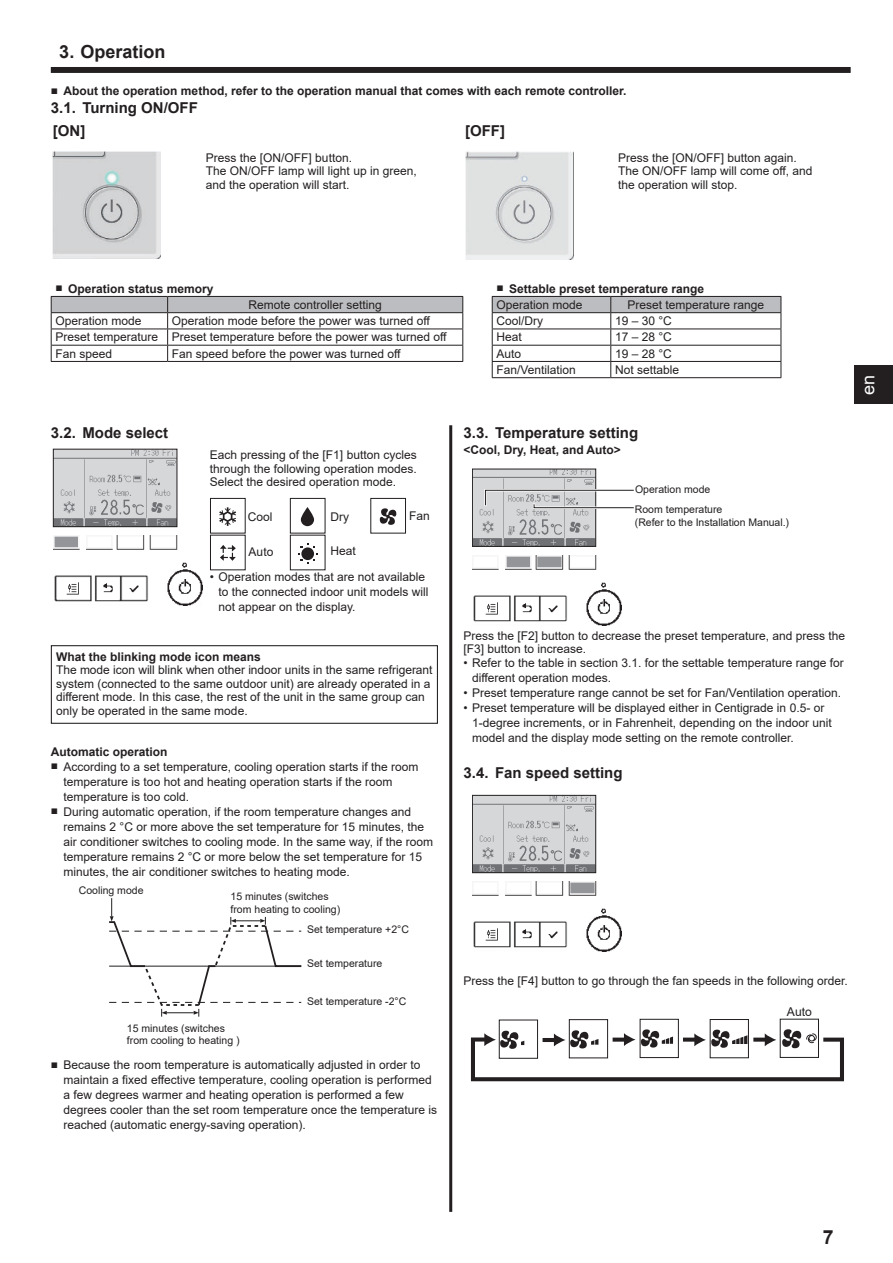
<style>
.page{position:relative;width:893px;height:1263px;background:#fff}
.page>*{position:absolute;margin:0;border:0;box-sizing:border-box;transform-origin:0 0}
.t1{font:700 19.5px "Arial";color:#231f20}
.t2{font:700 18px "Arial";color:#231f20}
.t3{font:18px "Arial";color:#fff}
.t4{font:700 15px/23.5px "Arial";color:#231f20}
.t5{font:12.15px "Arial";color:#231f20}
.t6{font:12px/15px "Arial";color:#231f20}
.t7{font:700 12px "Arial";color:#231f20}
.t8{font:10.5px/12.8px "Arial";color:#231f20}
.s1{font-weight:400}
</style>
<div class="page">
<div style="left:854px;top:366px;width:38px;height:38px;background:#231f20"></div>
<div style="left:51px;top:67px;width:799px;height:6px;background:#231f20"></div>
<img style="left:53px;top:151px;width:108px;height:108px">
<img style="left:465px;top:151px;width:108px;height:109px">
<svg style="left:51px;top:296px;width:730px;height:81px"></svg>
<hr style="left:492px;top:377px;width:118px;height:1px;background:#231f20">
<hr style="left:610px;top:377px;width:171px;height:1px;background:#231f20">
<img style="left:55px;top:451px;width:120px;height:74px">
<img style="left:53px;top:536px;width:149px;height:70px">
<div style="left:53px;top:449px;width:124px;height:78px;border:1px solid #231f20"></div>
<div style="left:210px;top:498px;width:35px;height:35px;border:1px solid #231f20"></div>
<div style="left:290px;top:498px;width:35px;height:35px;border:1px solid #231f20"></div>
<svg style="left:219px;top:507px;width:17px;height:19px"></svg>
<svg style="left:301px;top:507px;width:13px;height:19px"></svg>
<svg style="left:220px;top:545px;width:16px;height:16px"></svg>
<svg style="left:380px;top:508px;width:16px;height:17px"></svg>
<svg style="left:298px;top:543px;width:20px;height:21px"></svg>
<div style="left:51px;top:645px;width:387px;height:79px;border:1px solid #231f20"></div>
<svg style="left:109px;top:898px;width:192px;height:119px"></svg>
<img style="left:474px;top:471px;width:120px;height:74px">
<img style="left:472px;top:556px;width:149px;height:69px">
<div style="left:472px;top:469px;width:124px;height:78px;border:1px solid #231f20"></div>
<svg style="left:484px;top:489px;width:150px;height:20px"></svg>
<img style="left:474px;top:797px;width:120px;height:74px">
<img style="left:472px;top:882px;width:149px;height:70px">
<div style="left:472px;top:795px;width:124px;height:78px;border:1px solid #231f20"></div>
<div style="left:710px;top:1019px;width:38px;height:39px;border:1px solid #231f20"></div>
<div style="left:640px;top:1019px;width:38px;height:39px;border:1px solid #231f20"></div>
<div style="left:569px;top:1019px;width:38px;height:39px;border:1px solid #231f20"></div>
<svg style="left:470px;top:1029px;width:374px;height:53px"></svg>
<hr style="left:449px;top:425px;width:3px;height:787px;background:#231f20">
<h2 class="t2" style="left:59px;top:45px;width:108px">3. Operation</h2>
<p class="t7" style="left:51px;top:83px;width:577px"><span class="s1">■</span> About the operation method, refer to the operation manual that comes with each remote controller.</p>
<p class="t4" style="left:51px;top:97px;width:149px">3.1. Turning ON/OFF [ON]</p>
<p class="t4" style="left:465px;top:121px;width:41px">[OFF]</p>
<p class="t6" style="left:206px;top:152px;width:212px;line-height:13.5px">Press the [ON/OFF] button.<br>The ON/OFF lamp will light up in green, and the operation will start.</p>
<p class="t6" style="left:618px;top:152px;width:196px;line-height:13.5px">Press the [ON/OFF] button again.<br>The ON/OFF lamp will come off, and the operation will stop.</p>
<p class="t7" style="left:55px;top:280px;width:160px">■ Operation status memory</p>
<p class="t7" style="left:496px;top:280px;width:209px">■ Settable preset temperature range</p>
<p class="t6" style="left:248px;top:298px;width:135px">Remote controller setting</p>
<p class="t6" style="left:496px;top:298px;width:88px">Operation mode</p>
<p class="t6" style="left:627px;top:298px;width:138px">Preset temperature range</p>
<p class="t6" style="left:55px;top:315px;width:88px">Operation mode</p>
<p class="t6" style="left:172px;top:313px;width:260px">Operation mode before the power was turned off</p>
<p class="t6" style="left:496px;top:313px;width:48px">Cool/Dry</p>
<p class="t6" style="left:615px;top:315px;width:58px">19 – 30 °C</p>
<p class="t6" style="left:55px;top:331px;width:393px">Preset temperature Preset temperature before the power was turned off</p>
<p class="t6" style="left:496px;top:331px;width:27px">Heat</p>
<p class="t6" style="left:615px;top:331px;width:58px">17 – 28 °C</p>
<p class="t6" style="left:55px;top:347px;width:58px">Fan speed</p>
<p class="t6" style="left:172px;top:346px;width:230px">Fan speed before the power was turned off</p>
<p class="t6" style="left:496px;top:347px;width:26px">Auto</p>
<p class="t6" style="left:615px;top:347px;width:58px">19 – 28 °C</p>
<p class="t6" style="left:496px;top:363px;width:81px">Fan/Ventilation</p>
<p class="t6" style="left:615px;top:363px;width:66px">Not settable</p>
<p class="t4" style="left:51px;top:422px;width:119px">3.2. Mode select</p>
<p class="t6" style="left:210px;top:449px;width:208px;line-height:13.5px;text-align:justify">Each pressing of the [F1] button cycles through the following operation modes.<br>Select the desired operation mode.</p>
<p class="t6" style="left:248px;top:510px;width:26px">Cool</p>
<p class="t6" style="left:330px;top:509px;width:20px">Dry</p>
<p class="t6" style="left:330px;top:544px;width:27px">Heat</p>
<p class="t6" style="left:249px;top:545px;width:26px">Auto</p>
<p class="t6" style="left:409px;top:509px;width:22px">Fan</p>
<p class="t6" style="left:218px;top:571px;width:212px;text-indent:-9px">• Operation modes that are not available to the connected indoor unit models will not appear on the display.</p>
<p class="t7" style="left:56px;top:648px;width:206px">What the blinking mode icon means</p>
<p class="t6" style="left:56px;top:664px;width:378px;line-height:13.5px">The mode icon will blink when other indoor units in the same refrigerant system (connected to the same outdoor unit) are already operated in a different mode. In this case, the rest of the unit in the same group can only be operated in the same mode.</p>
<p class="t7" style="left:51px;top:747px;width:118px">Automatic operation</p>
<p class="t6" style="left:64px;top:759px;width:356px;text-indent:-13px">■ According to a set temperature, cooling operation starts if the room temperature is too hot and heating operation starts if the room temperature is too cold.</p>
<p class="t6" style="left:64px;top:804px;width:371px;text-indent:-13px">■ During automatic operation, if the room temperature changes and remains 2 °C or more above the set temperature for 15 minutes, the air conditioner switches to cooling mode. In the same way, if the room temperature remains 2 °C or more below the set temperature for 15 minutes, the air conditioner switches to heating mode.</p>
<p class="t8" style="left:79px;top:884px;width:66px">Cooling mode</p>
<p class="t8" style="left:230px;top:891px;width:111px">15 minutes (switches from heating to cooling)</p>
<p class="t8" style="left:307px;top:924px;width:103px">Set temperature +2°C</p>
<p class="t8" style="left:307px;top:958px;width:77px">Set temperature</p>
<p class="t8" style="left:307px;top:996px;width:101px">Set temperature -2°C</p>
<p class="t8" style="left:127px;top:1022px;width:114px">15 minutes (switches from cooling to heating )</p>
<p class="t6" style="left:64px;top:1057px;width:375px;text-indent:-13px">■ Because the room temperature is automatically adjusted in order to maintain a fixed effective temperature, cooling operation is performed a few degrees warmer and heating operation is performed a few degrees cooler than the set room temperature once the temperature is reached (automatic energy-saving operation).</p>
<p class="t4" style="left:463px;top:421px;width:176px">3.3. Temperature setting</p>
<p class="t7" style="left:463px;top:442px;width:159px">&lt;Cool, Dry, Heat, and Auto&gt;</p>
<p class="t8" style="left:635px;top:484px;width:77px">Operation mode</p>
<p class="t8" style="left:635px;top:504px;width:156px">Room temperature<br>(Refer to the Installation Manual.)</p>
<p class="t6" style="left:463px;top:629px;width:383px;line-height:13.5px">Press the [F2] button to decrease the preset temperature, and press the [F3] button to increase.</p>
<p class="t6" style="left:472px;top:656px;width:373px;text-indent:-9px">• Refer to the table in section 3.1. for the settable temperature range for different operation modes.</p>
<p class="t6" style="left:463px;top:686px;width:379px">• Preset temperature range cannot be set for Fan/Ventilation operation.</p>
<p class="t6" style="left:472px;top:701px;width:361px;text-indent:-9px">• Preset temperature will be displayed either in Centigrade in 0.5- or<br>1-degree increments, or in Fahrenheit, depending on the indoor unit model and the display mode setting on the remote controller.</p>
<p class="t4" style="left:463px;top:761px;width:161px">3.4. Fan speed setting</p>
<p class="t6" style="left:463px;top:975px;width:386px">Press the [F4] button to go through the fan speeds in the following order.</p>
<p class="t5" style="left:786px;top:1005px;width:26px">Auto</p>
<h2 class="t3" style="left:857px;top:395px;width:22px;rotate:-90deg">en</h2>
<h1 class="t1" style="left:822px;top:1229px;width:12px">7</h1>
</div>
